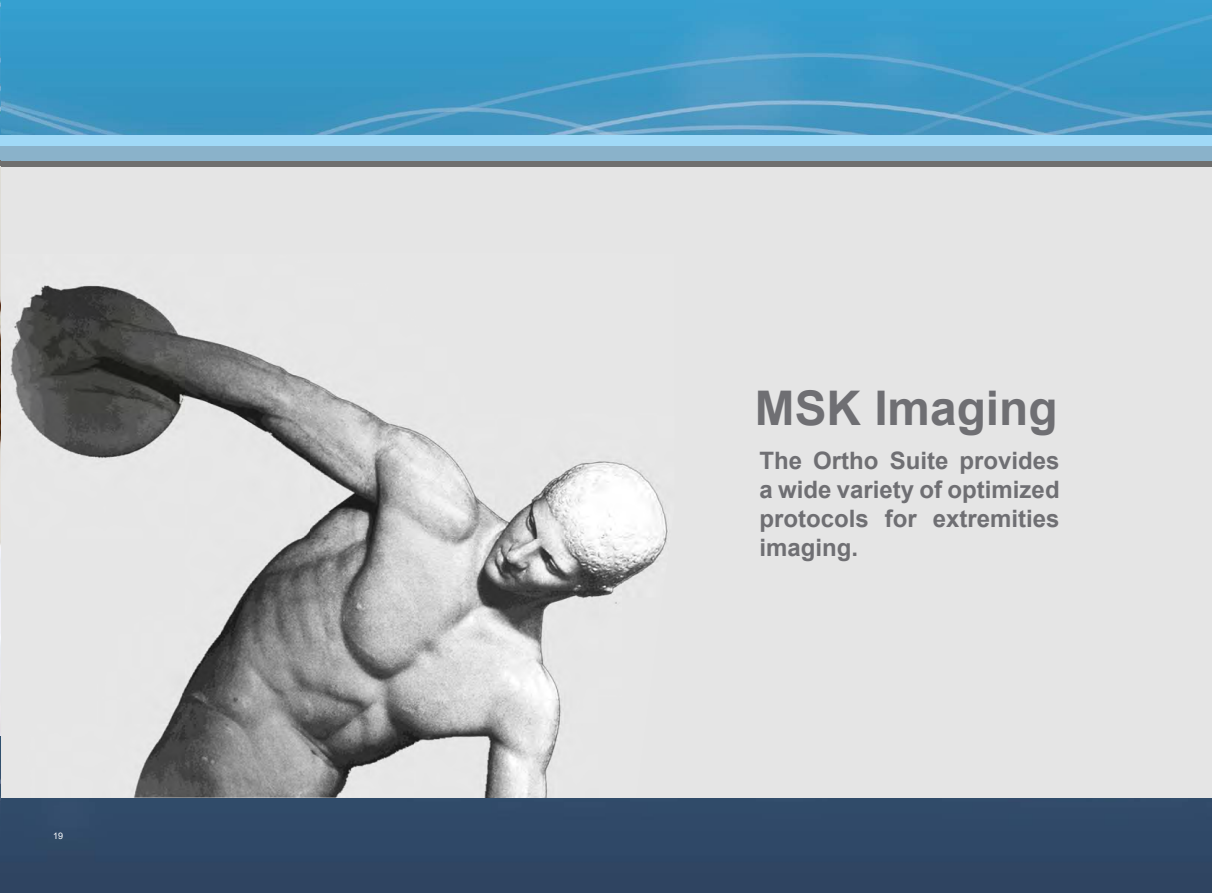
<style>
.page{position:relative;width:1212px;height:893px;background:#fff}
.page>*{position:absolute;margin:0;border:0;box-sizing:border-box;transform-origin:0 0}
.t1{font:700 47.7px "Arial";color:#6f6f73}
.t2{font:700 24px/28.8px "Arial";color:#6f6f73;text-align:justify}
.t3{font:9px "Arial";color:#fff}
</style>
<div class="page">
<img style="left:0;top:0;width:1212px;height:893px">
<div style="left:0;top:167px;width:1212px;height:631px;background:#e5e5e5"></div>
<svg style="left:1px;top:160px;width:1210px;height:7px;background:#72787b"></svg>
<div style="left:0;top:145px;width:1212px;height:15px;background:#8ab2ca"></div>
<div style="left:0;top:135px;width:1212px;height:10px;background:#a0d9f7"></div>
<img style="left:0;top:285px;width:668px;height:513px">
<img style="left:0;top:167px;width:1px;height:568px">
<p class="t3" style="left:53px;top:830px;width:12px">19</p>
<h1 class="t1" style="left:755px;top:377px;width:304px">MSK Imaging</h1>
<p class="t2" style="left:759px;top:447px;width:302px">The Ortho Suite provides a wide variety of optimized protocols for extremities imaging.</p>
</div>
